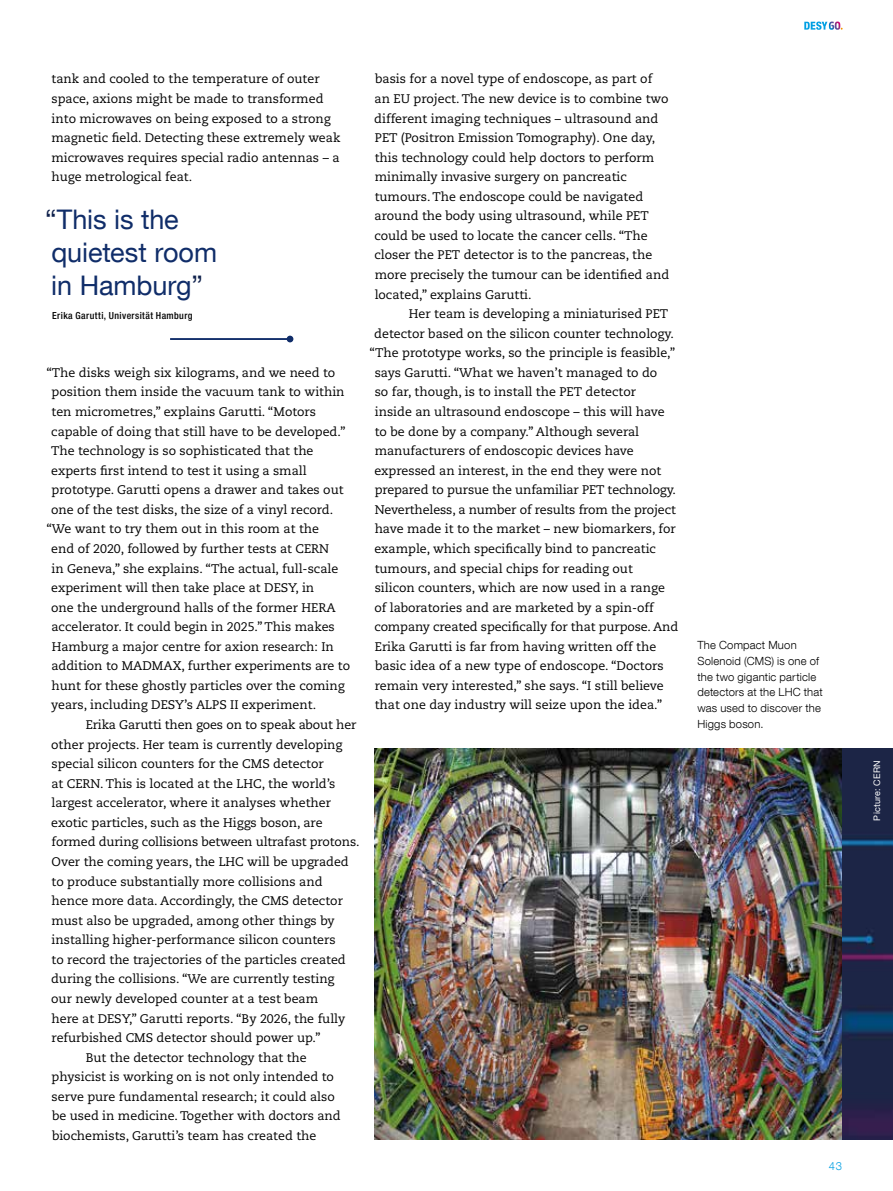
<style>
.page{position:relative;width:893px;height:1191px;background:#fff}
.page>*{position:absolute;margin:0;border:0;box-sizing:border-box;transform-origin:0 0}
.t1{font:27px/33px "Desy Neue Helvetica 55 Roman";letter-spacing:-.005em;color:#102d69}
.t2{font:12.45px/19.5px "Caecilia LT Std";color:#000}
.t3{font:300 11.25px/15.8px "Desy Neue Helvetica 45";letter-spacing:.015em;color:#000}
.t4{font:300 11.25px "Desy Neue Helvetica 45";color:#009fe3}
.t5{font:9.75px "Desy Neue Helvetica 67 Cond M";letter-spacing:.04em;color:#000}
.t6{font:9px "Desy Neue Helvetica 55 Roman";letter-spacing:.02em;color:#fff}
.s1{color:#0e204b}
</style>
<div class="page">
<img style="left:374px;top:748px;width:519px;height:392px">
<hr style="left:170px;top:338px;width:120px;height:2px;background:#102d69">
<svg style="left:287px;top:336px;width:6px;height:6px"></svg>
<svg style="left:804px;top:22px;width:39px;height:8px"></svg>
<p class="t2" style="left:51px;top:70px;width:290px">tank and cooled to the temperature of outer space, axions might be made to transformed into microwaves on being exposed to a strong magnetic field. Detecting these extremely weak microwaves requires special radio antennas – a huge metrological feat.</p>
<h1 class="t1" style="left:45px;top:203px;width:173px"><span class="s1">“</span>This is the quietest room in Hamburg<span class="s1">”</span></h1>
<p class="t5" style="left:52px;top:309px;width:142px">Erika Garutti, Universität Hamburg</p>
<p class="t2" style="left:46px;top:363px;width:290px">“The disks weigh six kilograms, and we need to</p>
<p class="t2" style="left:52px;top:382px;width:294px">position them inside the vacuum tank to within</p>
<p class="t2" style="left:52px;top:402px;width:266px">ten micrometres,” explains Garutti. “Motors</p>
<p class="t2" style="left:51px;top:422px;width:296px">capable of doing that still have to be developed.”</p>
<p class="t2" style="left:51px;top:441px;width:264px">The technology is so sophisticated that the</p>
<p class="t2" style="left:51px;top:461px;width:257px">experts first intend to test it using a small</p>
<p class="t2" style="left:52px;top:480px;width:293px">prototype. Garutti opens a drawer and takes out</p>
<p class="t2" style="left:51px;top:500px;width:283px">one of the test disks, the size of a vinyl record.</p>
<p class="t2" style="left:46px;top:519px;width:274px">“We want to try them out in this room at the</p>
<p class="t2" style="left:51px;top:539px;width:279px">end of 2020, followed by further tests at CERN</p>
<p class="t2" style="left:52px;top:558px;width:288px">in Geneva,” she explains. “The actual, full-scale</p>
<p class="t2" style="left:51px;top:578px;width:265px">experiment will then take place at DESY, in</p>
<p class="t2" style="left:51px;top:598px;width:286px">one the underground halls of the former HERA</p>
<p class="t2" style="left:51px;top:617px;width:285px">accelerator. It could begin in 2025.” This makes</p>
<p class="t2" style="left:52px;top:637px;width:284px">Hamburg a major centre for axion research: In</p>
<p class="t2" style="left:51px;top:656px;width:300px">addition to MADMAX, further experiments are to</p>
<p class="t2" style="left:51px;top:676px;width:295px">hunt for these ghostly particles over the coming</p>
<p class="t2" style="left:51px;top:695px;width:266px">years, including DESY’s ALPS II experiment.</p>
<p class="t2" style="left:86px;top:715px;width:272px">Erika Garutti then goes on to speak about her</p>
<p class="t2" style="left:51px;top:735px;width:293px">other projects. Her team is currently developing</p>
<p class="t2" style="left:52px;top:754px;width:274px">special silicon counters for the CMS detector</p>
<p class="t2" style="left:51px;top:774px;width:286px">at CERN. This is located at the LHC, the world’s</p>
<p class="t2" style="left:52px;top:793px;width:281px">largest accelerator, where it analyses whether</p>
<p class="t2" style="left:51px;top:813px;width:273px">exotic particles, such as the Higgs boson, are</p>
<p class="t2" style="left:52px;top:832px;width:309px">formed during collisions between ultrafast protons.</p>
<p class="t2" style="left:52px;top:852px;width:299px">Over the coming years, the LHC will be upgraded</p>
<p class="t2" style="left:52px;top:871px;width:272px">to produce substantially more collisions and</p>
<p class="t2" style="left:52px;top:891px;width:293px">hence more data. Accordingly, the CMS detector</p>
<p class="t2" style="left:52px;top:911px;width:284px">must also be upgraded, among other things by</p>
<p class="t2" style="left:52px;top:930px;width:286px">installing higher-performance silicon counters</p>
<p class="t2" style="left:52px;top:950px;width:296px">to record the trajectories of the particles created</p>
<p class="t2" style="left:51px;top:969px;width:285px">during the collisions. “We are currently testing</p>
<p class="t2" style="left:51px;top:989px;width:268px">our newly developed counter at a test beam</p>
<p class="t2" style="left:52px;top:1008px;width:295px">here at DESY,” Garutti reports. “By 2026, the fully</p>
<p class="t2" style="left:52px;top:1028px;width:271px">refurbished CMS detector should power up.”</p>
<p class="t2" style="left:86px;top:1047px;width:223px">But the detector technology that the</p>
<p class="t2" style="left:52px;top:1067px;width:284px">physicist is working on is not only intended to</p>
<p class="t2" style="left:52px;top:1087px;width:285px">serve pure fundamental research; it could also</p>
<p class="t2" style="left:52px;top:1106px;width:290px">be used in medicine. Together with doctors and</p>
<p class="t2" style="left:52px;top:1126px;width:266px">biochemists, Garutti’s team has created the</p>
<p class="t2" style="left:374px;top:70px;width:296px">basis for a novel type of endoscope, as part of an EU project. The new device is to combine two different imaging techniques – ultrasound and PET (Positron Emission Tomography). One day, this technology could help doctors to perform minimally invasive surgery on pancreatic tumours. The endoscope could be navigated around the body using ultrasound, while PET could be used to locate the cancer cells. “The closer the PET detector is to the pancreas, the more precisely the tumour can be identified and located,” explains Garutti.</p>
<p class="t2" style="left:409px;top:304px;width:261px">Her team is developing a miniaturised PET</p>
<p class="t2" style="left:374px;top:324px;width:301px">detector based on the silicon counter technology.</p>
<p class="t2" style="left:370px;top:343px;width:307px">“The prototype works, so the principle is feasible,”</p>
<p class="t2" style="left:375px;top:363px;width:284px">says Garutti. “What we haven’t managed to do</p>
<p class="t2" style="left:375px;top:382px;width:263px">so far, though, is to install the PET detector</p>
<p class="t2" style="left:375px;top:402px;width:292px">inside an ultrasound endoscope – this will have</p>
<p class="t2" style="left:375px;top:422px;width:266px">to be done by a company.” Although several</p>
<p class="t2" style="left:375px;top:441px;width:261px">manufacturers of endoscopic devices have</p>
<p class="t2" style="left:374px;top:461px;width:288px">expressed an interest, in the end they were not</p>
<p class="t2" style="left:375px;top:480px;width:303px">prepared to pursue the unfamiliar PET technology.</p>
<p class="t2" style="left:375px;top:500px;width:303px">Nevertheless, a number of results from the project</p>
<p class="t2" style="left:375px;top:519px;width:303px">have made it to the market – new biomarkers, for</p>
<p class="t2" style="left:374px;top:539px;width:283px">example, which specifically bind to pancreatic</p>
<p class="t2" style="left:375px;top:558px;width:260px">tumours, and special chips for reading out</p>
<p class="t2" style="left:375px;top:578px;width:292px">silicon counters, which are now used in a range</p>
<p class="t2" style="left:374px;top:598px;width:281px">of laboratories and are marketed by a spin-off</p>
<p class="t2" style="left:374px;top:617px;width:305px">company created specifically for that purpose. And</p>
<p class="t2" style="left:375px;top:637px;width:283px">Erika Garutti is far from having written off the</p>
<p class="t2" style="left:375px;top:656px;width:290px">basic idea of a new type of endoscope. “Doctors</p>
<p class="t2" style="left:375px;top:676px;width:291px">remain very interested,” she says. “I still believe</p>
<p class="t2" style="left:375px;top:695px;width:289px">that one day industry will seize upon the idea.”</p>
<p class="t3" style="left:697px;top:637px;width:127px">The Compact Muon<br>Solenoid (CMS) is one of the two gigantic particle detectors at the LHC that was used to discover the<br>Higgs boson.</p>
<p class="t4" style="left:829px;top:1158px;width:15px">43</p>
<p class="t6" style="left:871px;top:820px;width:61px;rotate:-90deg">Picture: CERN</p>
</div>
